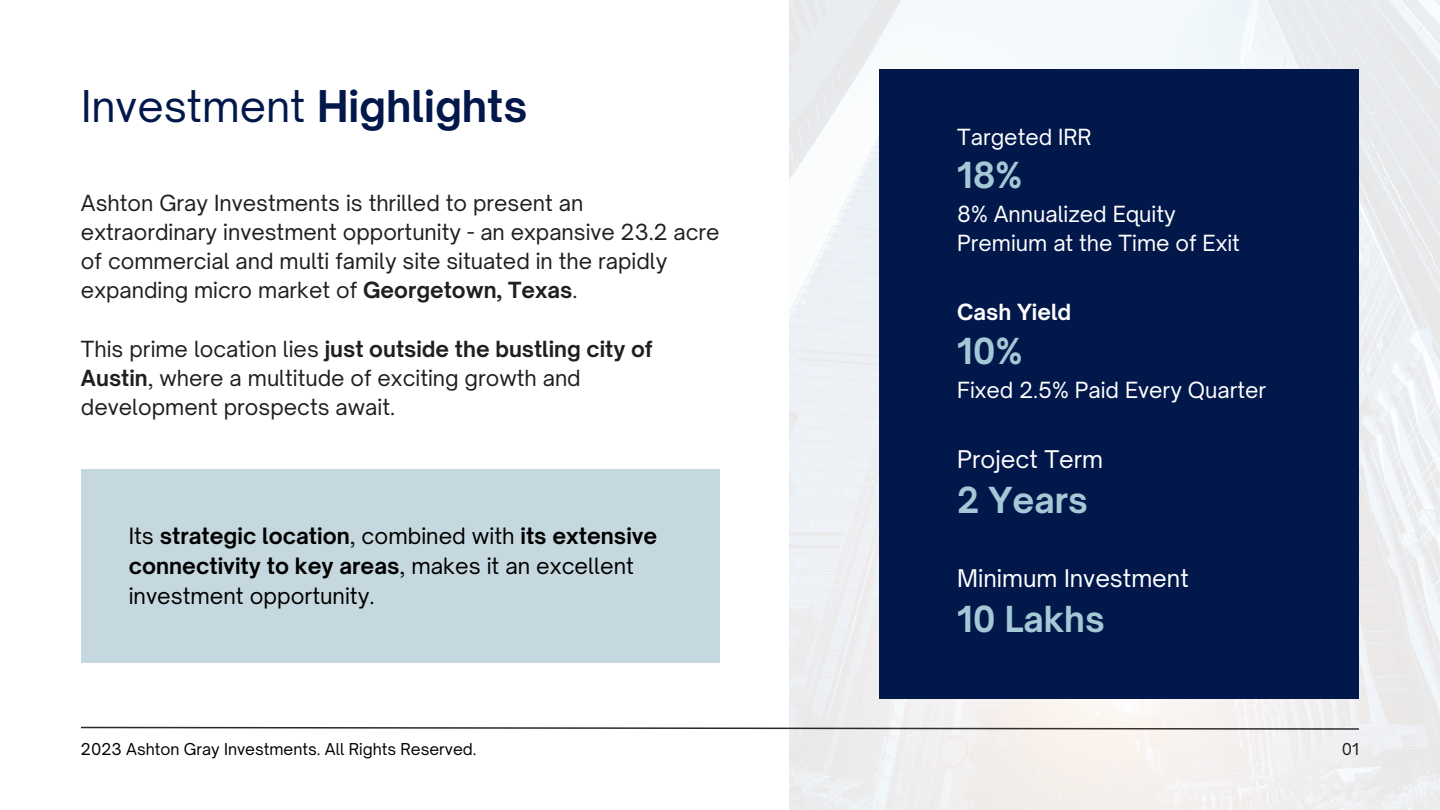
<style>
.page{position:relative;width:1440px;height:810px;background:#fff}
.page>*{position:absolute;margin:0;border:0;box-sizing:border-box;transform-origin:0 0}
.t1{font:41.9px "Open Sauce One";color:#02184b}
.t2{font:700 34.3px "Open Sauce One";color:#a4c8d6}
.t3{font:23.3px "Open Sauce One";color:#fff}
.t4{font:21.6px/30px "Open Sauce One";color:#000}
.t5{font:21.3px/29.2px "Open Sauce One";color:#201e1e}
.t6{font:21.3px/29.2px "Open Sauce One";color:#fff}
.t7{font:700 21.3px "Open Sauce One";color:#fff}
.t8{font:15.7px "Open Sauce One";color:#000}
.t9{font:15.7px "Open Sauce One";color:#201e1e}
.s1{font-weight:700}
</style>
<div class="page">
<svg style="left:81px;top:726px;width:708px;height:4px"></svg>
<img style="left:789px;top:0;width:651px;height:810px">
<div style="left:879px;top:70px;width:480px;height:629px;background:#02184b"></div>
<div style="left:81px;top:469px;width:639px;height:193px;background:#c6d8df"></div>
<p class="t1" style="left:81px;top:80px;width:448px">Investment <span class="s1">Highlights</span></p>
<p class="t5" style="left:81px;top:188px;width:640px">Ashton Gray Investments is thrilled to present an extraordinary investment opportunity - an expansive 23.2 acre of commercial and multi family site situated in the rapidly expanding micro market of <span class="s1">Georgetown, Texas</span>.</p>
<p class="t5" style="left:81px;top:334px;width:573px">This prime location lies <span class="s1">just outside the bustling city of<br>Austin</span>, where a multitude of exciting growth and development prospects await.</p>
<p class="t4" style="left:129px;top:521px;width:530px">Its <span class="s1">strategic location</span>, combined with <span class="s1">its extensive connectivity to key areas</span>, makes it an excellent investment opportunity.</p>
<p class="t6" style="left:957px;top:122px;width:136px">Targeted IRR</p>
<p class="t2" style="left:957px;top:154px;width:67px">18%</p>
<p class="t6" style="left:957px;top:199px;width:284px">8% Annualized Equity<br>Premium at the Time of Exit</p>
<p class="t7" style="left:957px;top:299px;width:115px">Cash Yield</p>
<p class="t2" style="left:957px;top:330px;width:67px">10%</p>
<p class="t6" style="left:957px;top:375px;width:311px">Fixed 2.5% Paid Every Quarter</p>
<p class="t3" style="left:957px;top:445px;width:148px">Project Term</p>
<p class="t2" style="left:957px;top:479px;width:132px">2 Years</p>
<p class="t3" style="left:957px;top:564px;width:233px">Minimum Investment</p>
<p class="t2" style="left:957px;top:598px;width:149px">10 Lakhs</p>
<p class="t8" style="left:81px;top:739px;width:397px">2023 Ashton Gray Investments. All Rights Reserved.</p>
<p class="t9" style="left:1342px;top:739px;width:19px">01</p>
</div>
